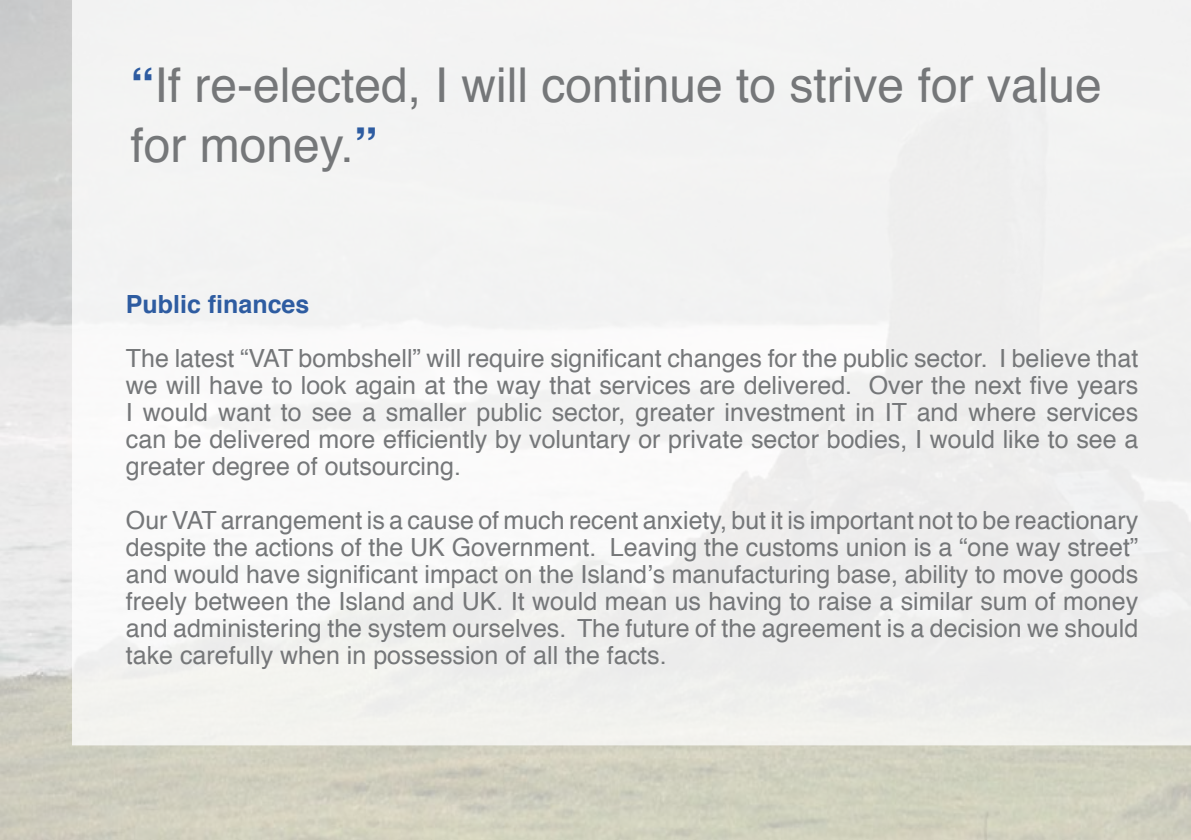
<style>
.page{position:relative;width:1191px;height:840px;background:#fff}
.page>*{position:absolute;margin:0;border:0;box-sizing:border-box;transform-origin:0 0}
.t1{font:48px/60px "Helvetica";color:#757779}
.t2{font:25px/27px "Helvetica";color:#757779;text-align:justify}
.t3{font:700 25px "Helvetica";color:#2e5ca1}
.s1{font-weight:700;color:#2e5ca1}
</style>
<div class="page">
<div style="left:72px;top:0;width:1119px;height:745px;background:#f2f3f2"></div>
<h1 class="t1" style="left:130px;top:54px;width:973px"><span class="s1">“</span>If re-elected, I will continue to strive for value for money.<span class="s1">”</span></h1>
<p class="t3" style="left:126px;top:281px;width:185px">Public finances</p>
<p class="t2" style="left:126px;top:343px;width:1014px">The latest “VAT bombshell” will require significant changes for the public sector. I believe that we will have to look again at the way that services are delivered. Over the next five years I would want to see a smaller public sector, greater investment in IT and where services can be delivered more efficiently by voluntary or private sector bodies, I would like to see a greater degree of outsourcing.</p>
<p class="t2" style="left:126px;top:505px;width:1013px">Our VAT arrangement is a cause of much recent anxiety, but it is important not to be reactionary despite the actions of the UK Government. Leaving the customs union is a “one way street” and would have significant impact on the Island’s manufacturing base, ability to move goods freely between the Island and UK. It would mean us having to raise a similar sum of money and administering the system ourselves. The future of the agreement is a decision we should take carefully when in possession of all the facts.</p>
</div>
